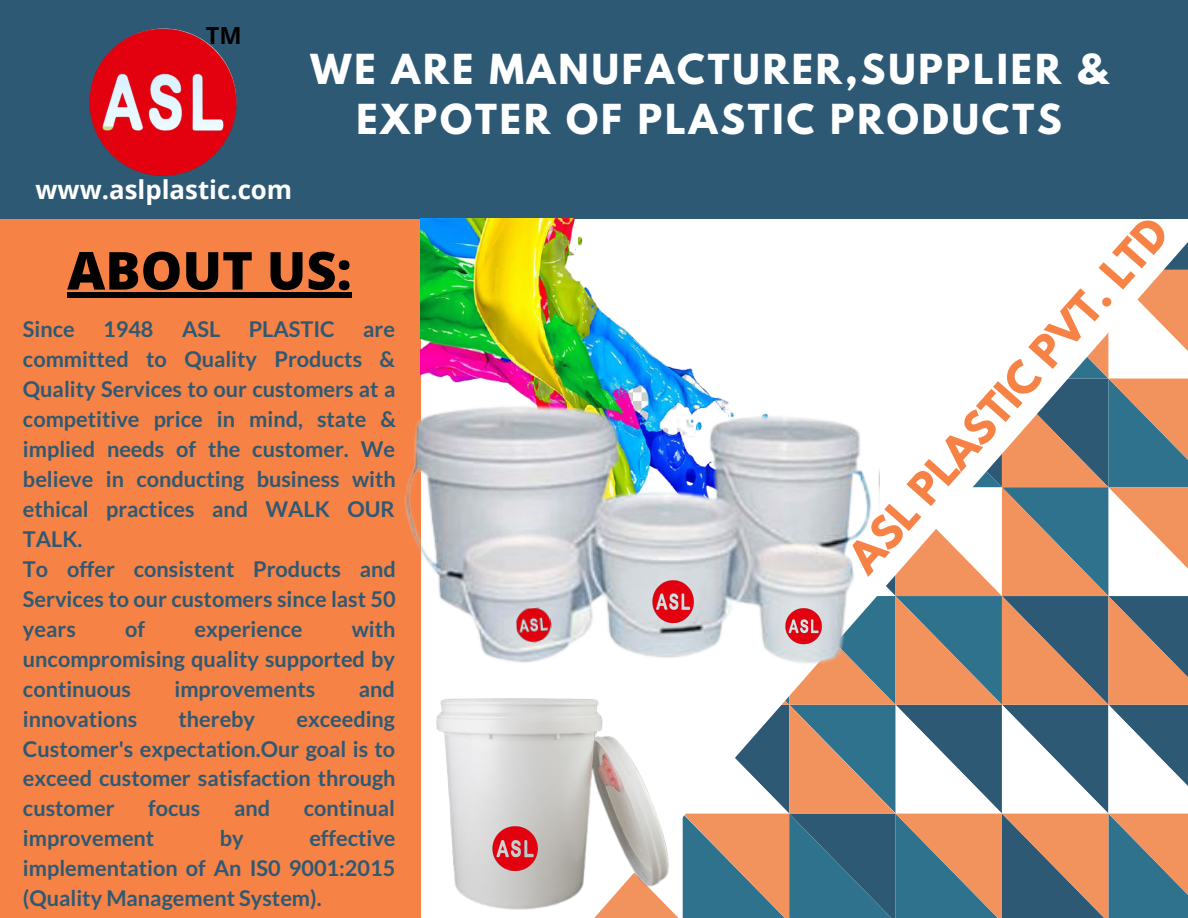
<style>
.page{position:relative;width:1188px;height:918px;background:#fff}
.page>*{position:absolute;margin:0;border:0;box-sizing:border-box;transform-origin:0 0}
.t1{font:800 52.5px "Open Sans";color:#000}
.t2{font:700 39.75px "League Spartan";color:#f68245}
.t3{font:700 36.6px/49.9px "League Spartan";letter-spacing:.08em;color:#fff;text-align:center}
.t4{font:700 25.8px "Open Sans";color:#fff}
.t5{font:700 23.55px "Open Sans";color:#000}
.t6{font:700 21.75px/30px "Lato";color:#2d5974;text-align:justify}
</style>
<div class="page">
<svg style="left:694px;top:242px;width:494px;height:676px"></svg>
<div style="left:0;top:219px;width:421px;height:699px;background:#f68245"></div>
<div style="left:0;top:0;width:1188px;height:219px;background:#2d5974"></div>
<img style="left:89px;top:28px;width:147px;height:148px">
<img style="left:420px;top:219px;width:356px;height:51px">
<img style="left:404px;top:270px;width:476px;height:461px">
<img style="left:652px;top:580px;width:42px;height:33px">
<img style="left:785px;top:608px;width:36px;height:36px">
<img style="left:515px;top:607px;width:38px;height:6px">
<img style="left:404px;top:613px;width:290px;height:305px">
<div style="left:67px;top:293px;width:285px;height:5px;background:#000"></div>
<img style="left:493px;top:826px;width:45px;height:45px">
<p class="t5" style="left:206px;top:19px;width:37px">TM</p>
<p class="t4" style="left:36px;top:172px;width:258px">www.aslplastic.com</p>
<p class="t3" style="left:310px;top:49px;width:799px">WE ARE MANUFACTURER,SUPPLIER &amp;<br>EXPOTER OF PLASTIC PRODUCTS</p>
<p class="t1" style="left:67px;top:234px;width:286px">ABOUT US:</p>
<p class="t6" style="left:23px;top:314px;width:53px">Since</p>
<p class="t6" style="left:103px;top:314px;width:52px">1948</p>
<p class="t6" style="left:182px;top:314px;width:40px">ASL</p>
<p class="t6" style="left:249px;top:314px;width:88px">PLASTIC</p>
<p class="t6" style="left:23px;top:314px;width:375px;text-indent:340px">are committed to Quality Products &amp; Quality Services to our customers at a competitive price in mind, state &amp; implied needs of the customer. We believe in conducting business with ethical practices and WALK OUR TALK.</p>
<p class="t6" style="left:23px;top:553px;width:374px">To offer consistent Products and Services to our customers since last 50 years</p>
<p class="t6" style="left:23px;top:613px;width:374px;text-indent:329px">with uncompromising quality supported by continuous</p>
<p class="t6" style="left:125px;top:613px;width:21px">of</p>
<p class="t6" style="left:195px;top:613px;width:109px">experience</p>
<p class="t6" style="left:175px;top:673px;width:142px">improvements</p>
<p class="t6" style="left:359px;top:673px;width:38px">and</p>
<p class="t6" style="left:23px;top:703px;width:374px;text-indent:274px">exceeding Customer's expectation.Our goal is to exceed customer satisfaction through customer</p>
<p class="t6" style="left:23px;top:703px;width:116px">innovations</p>
<p class="t6" style="left:179px;top:703px;width:78px">thereby</p>
<p class="t6" style="left:148px;top:793px;width:54px">focus</p>
<p class="t6" style="left:234px;top:793px;width:38px">and</p>
<p class="t6" style="left:304px;top:793px;width:93px">continual</p>
<p class="t6" style="left:23px;top:823px;width:133px">improvement</p>
<p class="t6" style="left:220px;top:823px;width:25px">by</p>
<p class="t6" style="left:23px;top:823px;width:374px;text-indent:286px">effective implementation of An IS0 9001:2015 (Quality Management System).</p>
<p class="t2" style="left:841px;top:551px;width:458px;rotate:-48deg">ASL PLASTIC PVT. LTD</p>
</div>
